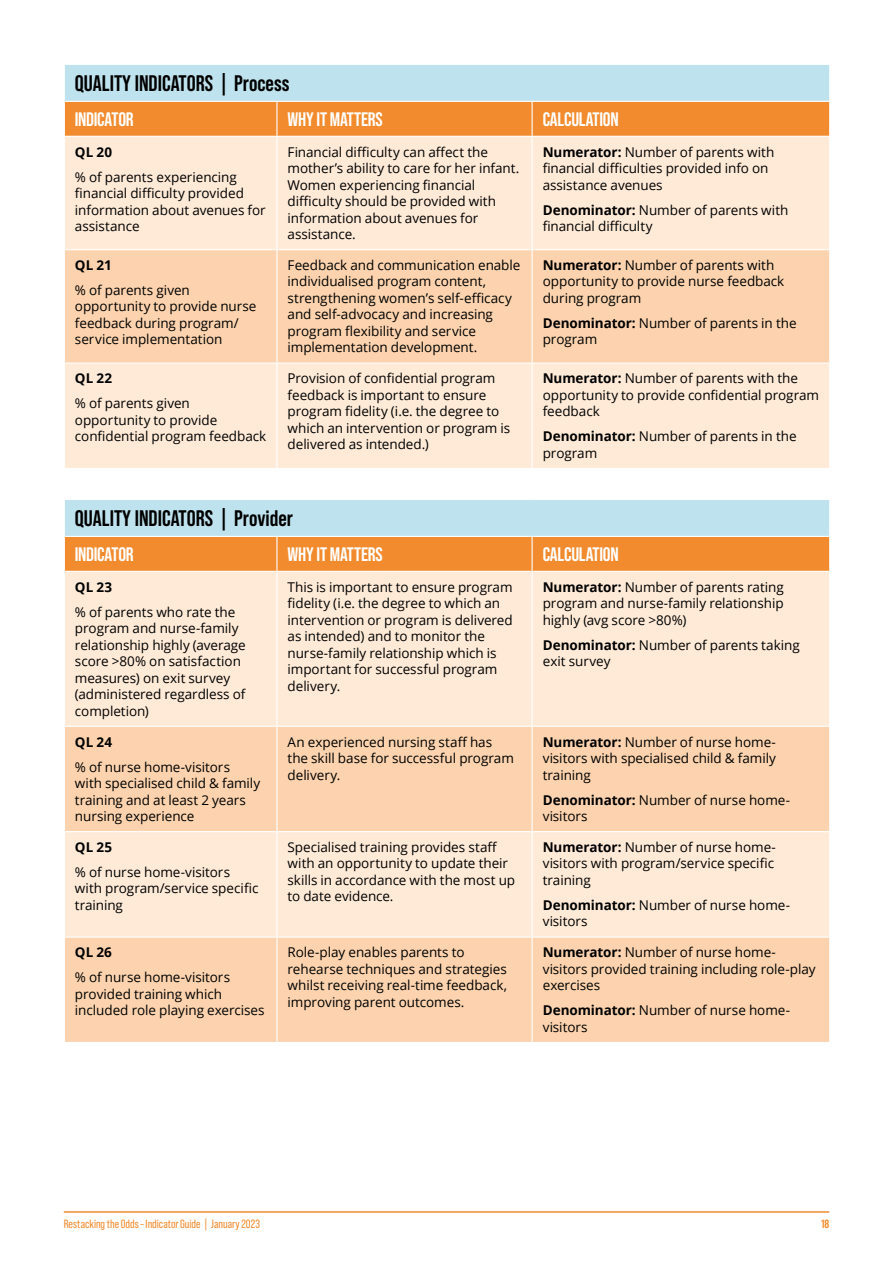
<style>
.page{position:relative;width:893px;height:1263px;background:#fff}
.page>*{position:absolute;margin:0;border:0;box-sizing:border-box;transform-origin:0 0}
.RSTO_Table_Header{font:700 22.5px "Bebas Neue Pro";color:#000}
.RSTO_Table_Col_Head{font:700 19.5px "Bebas Neue Pro";letter-spacing:-.01em;color:#fff}
.RSTO_table_body{font:13.5px/16.5px "Open Sans";letter-spacing:-.005em;color:#000}
.RSTO_table_body-2{font:700 13.5px "Open Sans";color:#000}
.t1{font:12px "Bebas Neue Pro";color:#f28b2d}
.t2{font:700 12px "Bebas Neue Pro";color:#f28b2d}
.s1{font-weight:700}
</style>
<div class="page">
<hr style="left:64px;top:1211px;width:765px;height:2px;background:#f28b2d">
<div style="left:64px;top:64px;width:766px;height:37px;background:#bfe3ee"></div>
<div style="left:65px;top:102px;width:764px;height:34px;background:#f28b2d"></div>
<div style="left:65px;top:137px;width:764px;height:331px;background:#feead7"></div>
<div style="left:65px;top:250px;width:764px;height:112px;background:#fcd3ae"></div>
<hr style="left:276px;top:102px;width:2px;height:34px;background:#fff">
<hr style="left:531px;top:102px;width:2px;height:34px;background:#fff">
<hr style="left:276px;top:137px;width:2px;height:112px;background:#fff">
<hr style="left:531px;top:137px;width:2px;height:112px;background:#fff">
<hr style="left:64px;top:249px;width:213px;height:1px;background:#fff">
<hr style="left:277px;top:249px;width:255px;height:1px;background:#fff">
<hr style="left:276px;top:250px;width:2px;height:112px;background:#fff">
<hr style="left:532px;top:249px;width:298px;height:1px;background:#fff">
<hr style="left:531px;top:250px;width:2px;height:112px;background:#fff">
<hr style="left:64px;top:362px;width:213px;height:2px;background:#fff">
<hr style="left:277px;top:362px;width:255px;height:2px;background:#fff">
<hr style="left:276px;top:364px;width:2px;height:104px;background:#fff">
<hr style="left:532px;top:362px;width:298px;height:2px;background:#fff">
<hr style="left:531px;top:364px;width:2px;height:104px;background:#fff">
<hr style="left:64px;top:64px;width:213px;height:1px;background:#fff">
<hr style="left:64px;top:65px;width:1px;height:36px;background:#fff">
<hr style="left:277px;top:64px;width:255px;height:1px;background:#fff">
<hr style="left:532px;top:64px;width:298px;height:1px;background:#fff">
<hr style="left:829px;top:65px;width:1px;height:36px;background:#fff">
<div style="left:64px;top:499px;width:766px;height:37px;background:#bfe3ee"></div>
<div style="left:65px;top:537px;width:764px;height:34px;background:#f28b2d"></div>
<div style="left:65px;top:572px;width:764px;height:154px;background:#feead7"></div>
<svg style="left:65px;top:727px;width:764px;height:315px;background:#fcdabb"></svg>
<hr style="left:276px;top:537px;width:2px;height:34px;background:#fff">
<hr style="left:531px;top:537px;width:2px;height:34px;background:#fff">
<hr style="left:276px;top:572px;width:2px;height:154px;background:#fff">
<hr style="left:531px;top:572px;width:2px;height:154px;background:#fff">
<hr style="left:276px;top:727px;width:2px;height:104px;background:#fff">
<hr style="left:531px;top:727px;width:2px;height:104px;background:#fff">
<hr style="left:64px;top:831px;width:213px;height:1px;background:#fff">
<hr style="left:277px;top:831px;width:255px;height:1px;background:#fff">
<hr style="left:276px;top:832px;width:2px;height:104px;background:#fff">
<hr style="left:532px;top:831px;width:298px;height:1px;background:#fff">
<hr style="left:531px;top:832px;width:2px;height:104px;background:#fff">
<hr style="left:64px;top:936px;width:213px;height:2px;background:#fff">
<hr style="left:277px;top:936px;width:255px;height:2px;background:#fff">
<hr style="left:276px;top:938px;width:2px;height:104px;background:#fff">
<hr style="left:532px;top:936px;width:298px;height:2px;background:#fff">
<hr style="left:531px;top:938px;width:2px;height:104px;background:#fff">
<hr style="left:64px;top:499px;width:213px;height:1px;background:#fff">
<hr style="left:64px;top:500px;width:1px;height:36px;background:#fff">
<hr style="left:277px;top:499px;width:255px;height:1px;background:#fff">
<hr style="left:532px;top:499px;width:298px;height:1px;background:#fff">
<hr style="left:829px;top:500px;width:1px;height:36px;background:#fff">
<p class="RSTO_Table_Header" style="left:75px;top:70px;width:216px">QUALITY INDICATORS | Process</p>
<p class="RSTO_Table_Col_Head" style="left:75px;top:108px;width:60px">INDICATOR</p>
<p class="RSTO_Table_Col_Head" style="left:288px;top:108px;width:97px">WHY IT MATTERS</p>
<p class="RSTO_Table_Col_Head" style="left:543px;top:108px;width:78px">CALCULATION</p>
<p class="RSTO_table_body-2" style="left:75px;top:142px;width:39px">QL 20</p>
<p class="RSTO_table_body" style="left:75px;top:168px;width:192px">% of parents experiencing financial difficulty provided information about avenues for assistance</p>
<p class="RSTO_table_body" style="left:288px;top:143px;width:233px">Financial difficulty can affect the mother’s ability to care for her infant.<br>Women experiencing financial difficulty should be provided with information about avenues for assistance.</p>
<p class="RSTO_table_body" style="left:543px;top:143px;width:233px"><span class="s1">Numerator:</span> Number of parents with financial difficulties provided info on assistance avenues</p>
<p class="RSTO_table_body" style="left:543px;top:201px;width:247px"><span class="s1">Denominator:</span> Number of parents with financial difficulty</p>
<p class="RSTO_table_body-2" style="left:75px;top:255px;width:38px">QL 21</p>
<p class="RSTO_table_body" style="left:75px;top:281px;width:183px">% of parents given opportunity to provide nurse feedback during program/ service implementation</p>
<p class="RSTO_table_body-2" style="left:75px;top:369px;width:39px">QL 22</p>
<p class="RSTO_table_body" style="left:75px;top:395px;width:193px">% of parents given opportunity to provide confidential program feedback</p>
<p class="RSTO_table_body" style="left:288px;top:256px;width:234px">Feedback and communication enable individualised program content, strengthening women’s self-efficacy and self-advocacy and increasing program flexibility and service implementation development.</p>
<p class="RSTO_table_body" style="left:543px;top:256px;width:243px"><span class="s1">Numerator:</span> Number of parents with opportunity to provide nurse feedback during program</p>
<p class="RSTO_table_body" style="left:543px;top:314px;width:255px"><span class="s1">Denominator:</span> Number of parents in the program</p>
<p class="RSTO_table_body" style="left:288px;top:370px;width:224px">Provision of confidential program feedback is important to ensure program fidelity (i.e. the degree to which an intervention or program is delivered as intended.)</p>
<p class="RSTO_table_body" style="left:543px;top:370px;width:278px"><span class="s1">Numerator:</span> Number of parents with the opportunity to provide confidential program feedback</p>
<p class="RSTO_table_body" style="left:543px;top:428px;width:255px"><span class="s1">Denominator:</span> Number of parents in the program</p>
<p class="RSTO_Table_Header" style="left:75px;top:505px;width:219px">QUALITY INDICATORS | Provider</p>
<p class="RSTO_Table_Col_Head" style="left:75px;top:543px;width:60px">INDICATOR</p>
<p class="RSTO_Table_Col_Head" style="left:288px;top:543px;width:97px">WHY IT MATTERS</p>
<p class="RSTO_Table_Col_Head" style="left:543px;top:543px;width:78px">CALCULATION</p>
<p class="RSTO_table_body-2" style="left:75px;top:577px;width:39px">QL 23</p>
<p class="RSTO_table_body" style="left:75px;top:603px;width:172px">% of parents who rate the program and nurse-family relationship highly (average score &gt;80% on satisfaction measures) on exit survey (administered regardless of completion)</p>
<p class="RSTO_table_body" style="left:288px;top:578px;width:227px">This is important to ensure program fidelity (i.e. the degree to which an intervention or program is delivered as intended) and to monitor the nurse-family relationship which is important for successful program delivery.</p>
<p class="RSTO_table_body" style="left:543px;top:578px;width:243px;text-align:justify"><span class="s1">Numerator:</span> Number of parents rating program and nurse-family relationship highly (avg score &gt;80%)</p>
<p class="RSTO_table_body" style="left:543px;top:636px;width:259px"><span class="s1">Denominator:</span> Number of parents taking exit survey</p>
<p class="RSTO_table_body-2" style="left:75px;top:732px;width:39px">QL 24</p>
<p class="RSTO_table_body" style="left:75px;top:758px;width:187px">% of nurse home-visitors with specialised child &amp; family training and at least 2 years nursing experience</p>
<p class="RSTO_table_body-2" style="left:75px;top:837px;width:39px">QL 25</p>
<p class="RSTO_table_body" style="left:75px;top:863px;width:185px">% of nurse home-visitors with program/service specific training</p>
<p class="RSTO_table_body-2" style="left:75px;top:943px;width:39px">QL 26</p>
<p class="RSTO_table_body" style="left:75px;top:969px;width:191px">% of nurse home-visitors provided training which included role playing exercises</p>
<p class="RSTO_table_body" style="left:288px;top:733px;width:228px">An experienced nursing staff has the skill base for successful program delivery.</p>
<p class="RSTO_table_body" style="left:543px;top:733px;width:235px;text-align:justify"><span class="s1">Numerator:</span> Number of nurse home&shy;visitors with specialised child &amp; family training</p>
<p class="RSTO_table_body" style="left:543px;top:791px;width:249px"><span class="s1">Denominator:</span> Number of nurse home&shy;visitors</p>
<p class="RSTO_table_body" style="left:288px;top:838px;width:229px">Specialised training provides staff with an opportunity to update their skills in accordance with the most up to date evidence.</p>
<p class="RSTO_table_body" style="left:543px;top:838px;width:235px"><span class="s1">Numerator:</span> Number of nurse home&shy;visitors with program/service specific training</p>
<p class="RSTO_table_body" style="left:543px;top:896px;width:249px"><span class="s1">Denominator:</span> Number of nurse home&shy;visitors</p>
<p class="RSTO_table_body" style="left:288px;top:944px;width:221px">Role-play enables parents to rehearse techniques and strategies whilst receiving real-time feedback, improving parent outcomes.</p>
<p class="RSTO_table_body" style="left:543px;top:944px;width:275px"><span class="s1">Numerator:</span> Number of nurse home&shy;visitors provided training including role-play exercises</p>
<p class="RSTO_table_body" style="left:543px;top:1002px;width:249px"><span class="s1">Denominator:</span> Number of nurse home&shy;visitors</p>
<p class="t1" style="left:64px;top:1217px;width:198px">Restacking the Odds – Indicator Guide | January 2023</p>
<p class="t2" style="left:821px;top:1217px;width:10px">18</p>
</div>
